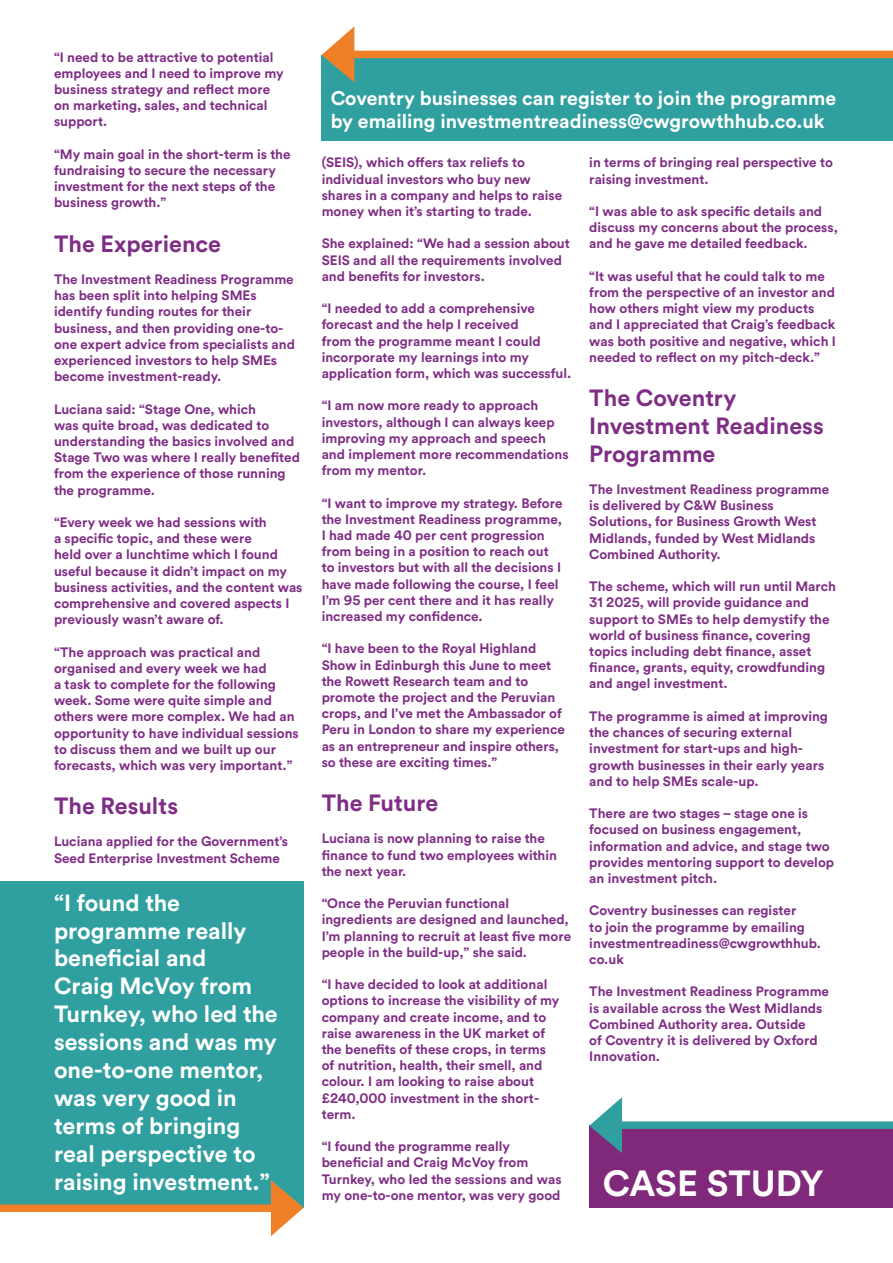
<style>
.page{position:relative;width:893px;height:1263px;background:#fff}
.page>*{position:absolute;margin:0;border:0;box-sizing:border-box;transform-origin:0 0}
.t1{font:700 36px "WMCA Circular Cap Num";color:#fff}
.t2{font:700 23.25px/27.9px "WMCA Circular Cap Num";color:#fff}
.t3{font:700 23.25px/27.9px "WMCA Circular Cap Num";color:#7f2e85}
.t4{font:700 19.5px/23.4px "WMCA Circular Cap Num";color:#fff}
.t5{font:700 13.5px/16.2px "WMCA Circular Cap Num";color:#7f2e85}
</style>
<div class="page">
<div style="left:589px;top:1126px;width:304px;height:82px;background:#80297b"></div>
<div style="left:608px;top:1121px;width:285px;height:8px;background:#309f9f"></div>
<svg style="left:589px;top:1097px;width:33px;height:56px"></svg>
<div style="left:322px;top:55px;width:571px;height:85px;background:#309f9f"></div>
<div style="left:341px;top:51px;width:552px;height:7px;background:#f08028"></div>
<svg style="left:322px;top:26px;width:32px;height:56px"></svg>
<div style="left:0;top:882px;width:304px;height:326px;background:#309f9f"></div>
<div style="left:0;top:1204px;width:285px;height:8px;background:#f08028"></div>
<svg style="left:271px;top:1180px;width:33px;height:56px"></svg>
<p class="t5" style="left:54px;top:49px;width:231px">“I need to be attractive to potential employees and I need to improve my business strategy and reflect more on marketing, sales, and technical support.</p>
<p class="t5" style="left:54px;top:146px;width:238px">“My main goal in the short-term is the fundraising to secure the necessary investment for the next steps of the business growth.”</p>
<p class="t3" style="left:54px;top:230px;width:169px">The Experience</p>
<p class="t5" style="left:54px;top:271px;width:242px">The Investment Readiness Programme has been split into helping SMEs identify funding routes for their business, and then providing one-to&shy;one expert advice from specialists and experienced investors to help SMEs become investment-ready.</p>
<p class="t5" style="left:54px;top:401px;width:247px">Luciana said: “Stage One, which<br>was quite broad, was dedicated to understanding the basics involved and<br>Stage Two was where I really benefited from the experience of those running the programme.</p>
<p class="t5" style="left:54px;top:514px;width:250px">“Every week we had sessions with<br>a specific topic, and these were<br>held over a lunchtime which I found useful because it didn’t impact on my business activities, and the content was comprehensive and covered aspects I previously wasn’t aware of.</p>
<p class="t5" style="left:54px;top:644px;width:246px">“The approach was practical and organised and every week we had<br>a task to complete for the following week. Some were quite simple and others were more complex. We had an opportunity to have individual sessions to discuss them and we built up our forecasts, which was very important.”</p>
<p class="t3" style="left:54px;top:792px;width:126px">The Results</p>
<p class="t5" style="left:54px;top:834px;width:235px">Luciana applied for the Government’s<br>Seed Enterprise Investment Scheme</p>
<p class="t2" style="left:54px;top:889px;width:225px">“I found the programme really beneficial and<br>Craig McVoy from<br>Turnkey, who led the sessions and was my one-to-one mentor, was very good in terms of bringing real perspective to raising investment.”</p>
<p class="t4" style="left:331px;top:87px;width:507px">Coventry businesses can register to join the programme by emailing investmentreadiness@cwgrowthhub.co.uk</p>
<p class="t5" style="left:322px;top:155px;width:242px">(SEIS), which offers tax reliefs to individual investors who buy new shares in a company and helps to raise money when it’s starting to trade.</p>
<p class="t5" style="left:322px;top:236px;width:250px">She explained: “We had a session about<br>SEIS and all the requirements involved and benefits for investors.</p>
<p class="t5" style="left:322px;top:301px;width:251px">“I needed to add a comprehensive forecast and the help I received<br>from the programme meant I could incorporate my learnings into my application form, which was successful.</p>
<p class="t5" style="left:322px;top:398px;width:248px">“I am now more ready to approach investors, although I can always keep improving my approach and speech and implement more recommendations from my mentor.</p>
<p class="t5" style="left:322px;top:495px;width:242px">“I want to improve my strategy. Before the Investment Readiness programme, I had made 40 per cent progression from being in a position to reach out to investors but with all the decisions I have made following the course, I feel I’m 95 per cent there and it has really increased my confidence.</p>
<p class="t5" style="left:322px;top:641px;width:245px">“I have been to the Royal Highland Show in Edinburgh this June to meet the Rowett Research team and to promote the project and the Peruvian crops, and I’ve met the Ambassador of Peru in London to share my experience as an entrepreneur and inspire others, so these are exciting times.”</p>
<p class="t3" style="left:322px;top:789px;width:118px">The Future</p>
<p class="t5" style="left:322px;top:831px;width:237px">Luciana is now planning to raise the finance to fund two employees within the next year.</p>
<p class="t5" style="left:322px;top:895px;width:251px">“Once the Peruvian functional ingredients are designed and launched, I’m planning to recruit at least five more people in the build-up,” she said.</p>
<p class="t5" style="left:322px;top:976px;width:239px">“I have decided to look at additional options to increase the visibility of my company and create income, and to raise awareness in the UK market of the benefits of these crops, in terms of nutrition, health, their smell, and colour. I am looking to raise about £240,000 investment in the short&shy;term.</p>
<p class="t5" style="left:322px;top:1138px;width:241px">“I found the programme really beneficial and Craig McVoy from Turnkey, who led the sessions and was my one-to-one mentor, was very good</p>
<p class="t5" style="left:589px;top:155px;width:245px">in terms of bringing real perspective to raising investment.</p>
<p class="t5" style="left:589px;top:203px;width:250px">“I was able to ask specific details and discuss my concerns about the process, and he gave me detailed feedback.</p>
<p class="t5" style="left:589px;top:268px;width:248px">“It was useful that he could talk to me from the perspective of an investor and how others might view my products and I appreciated that Craig’s feedback was both positive and negative, which I needed to reflect on my pitch-deck.”</p>
<p class="t3" style="left:589px;top:384px;width:236px">The Coventry<br>Investment Readiness<br>Programme</p>
<p class="t5" style="left:589px;top:481px;width:241px">The Investment Readiness programme is delivered by C&amp;W Business<br>Solutions, for Business Growth West<br>Midlands, funded by West Midlands<br>Combined Authority.</p>
<p class="t5" style="left:589px;top:579px;width:248px">The scheme, which will run until March 31 2025, will provide guidance and support to SMEs to help demystify the world of business finance, covering topics including debt finance, asset finance, grants, equity, crowdfunding and angel investment.</p>
<p class="t5" style="left:589px;top:708px;width:240px">The programme is aimed at improving the chances of securing external investment for start-ups and high&shy;growth businesses in their early years and to help SMEs scale-up.</p>
<p class="t5" style="left:589px;top:805px;width:246px">There are two stages – stage one is focused on business engagement, information and advice, and stage two provides mentoring support to develop an investment pitch.</p>
<p class="t5" style="left:589px;top:903px;width:233px">Coventry businesses can register<br>to join the programme by emailing investmentreadiness@cwgrowthhub. co.uk</p>
<p class="t5" style="left:589px;top:984px;width:241px">The Investment Readiness Programme is available across the West Midlands<br>Combined Authority area. Outside<br>of Coventry it is delivered by Oxford<br>Innovation.</p>
<p class="t1" style="left:603px;top:1164px;width:222px">CASE STUDY</p>
</div>
